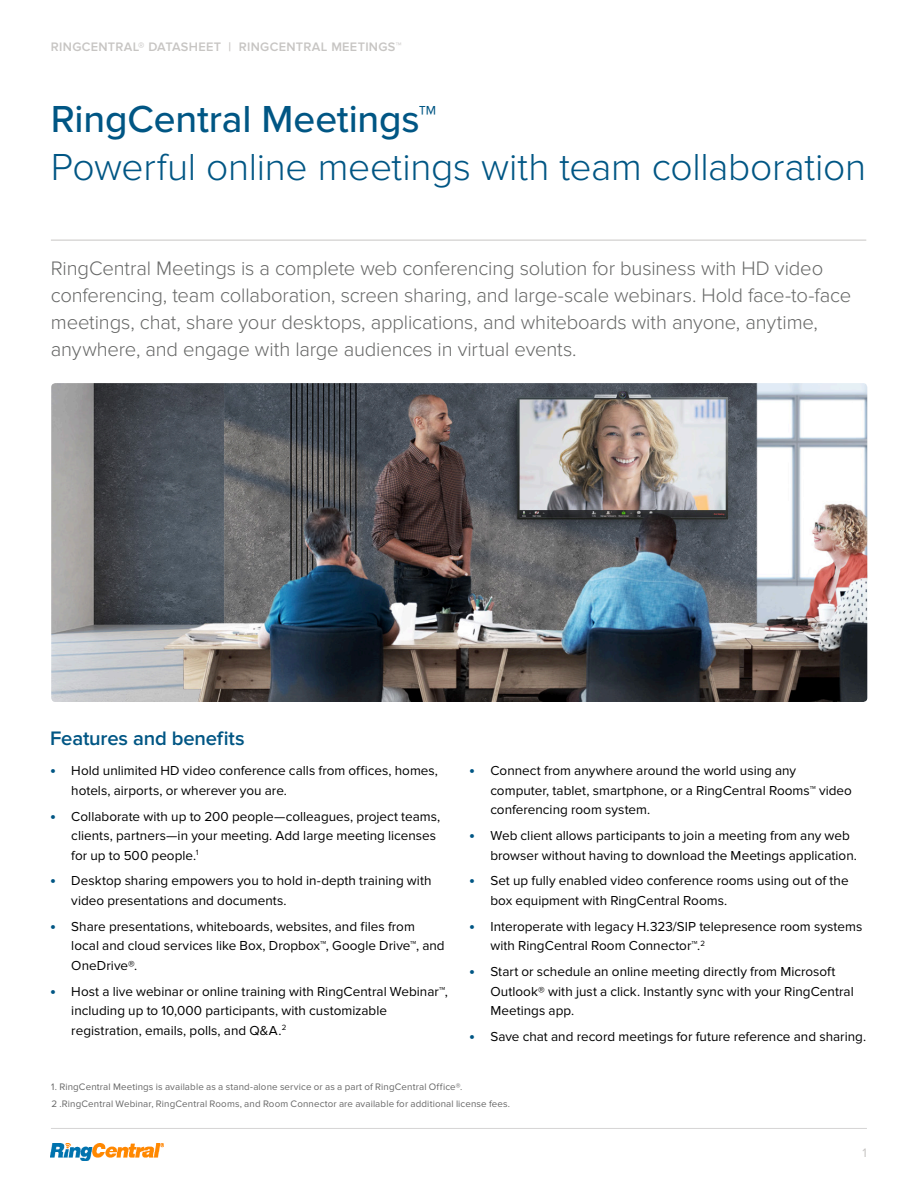
<style>
.page{position:relative;width:918px;height:1188px;background:#fff}
.page>*{position:absolute;margin:0;border:0;box-sizing:border-box;transform-origin:0 0}
.Main_Headline_H1{font:300 39px/48px "Proxima Nova";letter-spacing:-.01em;color:#005684}
.Accent_text_Headline{font:300 20.25px/27px "Proxima Nova";letter-spacing:-.01em;color:#676867}
.Headline_H2{font:600 20.25px "Proxima Nova";letter-spacing:-.01em;color:#005684}
.t1{font:13.5px/19.5px "Proxima Nova";color:#000}
.t2{font:600 12.75px "Proxima Nova";letter-spacing:.025em;color:#c7c5c3}
.t3{font:12.75px "Proxima Nova";color:#c7c5c3}
.Image_notes{font:9.75px "Proxima Nova";letter-spacing:.015em;color:#676767}
.s1{font-weight:500}
.s2{font-weight:700;font-size:16.5px;color:#005684}
</style>
<div class="page">
<img style="left:51px;top:1144px;width:113px;height:16px">
<hr style="left:51px;top:1128px;width:816px;height:1px;background:#231f20">
<hr style="left:51px;top:240px;width:815px;height:1px;background:#c7c5c3">
<img style="left:51px;top:383px;width:816px;height:319px">
<p class="t2" style="left:51px;top:40px;width:352px">RINGCENTRAL® DATASHEET | RINGCENTRAL MEETINGS™</p>
<p class="Main_Headline_H1" style="left:51px;top:96px;width:817px"><span class="s1">RingCentral Meetings</span>™<br>Powerful online meetings with team collaboration</p>
<p class="Accent_text_Headline" style="left:51px;top:255px;width:802px">RingCentral Meetings is a complete web conferencing solution for business with HD video conferencing, team collaboration, screen sharing, and large-scale webinars. Hold face-to-face meetings, chat, share your desktops, applications, and whiteboards with anyone, anytime, anywhere, and engage with large audiences in virtual events.</p>
<p class="Headline_H2" style="left:50px;top:727px;width:196px">Features and benefits</p>
<p class="t1" style="left:71px;top:761px;width:368px;text-indent:-21px"><span class="s2">•</span> Hold unlimited HD video conference calls from offices, homes, hotels, airports, or wherever you are.</p>
<p class="t1" style="left:71px;top:806px;width:371px;text-indent:-21px"><span class="s2">•</span> Collaborate with up to 200 people—colleagues, project teams, clients, partners—in your meeting. Add large meeting licenses for up to 500 people.<sup>1</sup></p>
<p class="t1" style="left:71px;top:871px;width:362px;text-indent:-21px"><span class="s2">•</span> Desktop sharing empowers you to hold in-depth training with video presentations and documents.</p>
<p class="t1" style="left:71px;top:917px;width:375px;text-indent:-21px"><span class="s2">•</span> Share presentations, whiteboards, websites, and files from local and cloud services like Box, Dropbox™, Google Drive™, and<br>OneDrive®.</p>
<p class="t1" style="left:71px;top:982px;width:378px;text-indent:-21px"><span class="s2">•</span> Host a live webinar or online training with RingCentral Webinar™, including up to 10,000 participants, with customizable registration, emails, polls, and Q&amp;A.<sup>2</sup></p>
<p class="t1" style="left:490px;top:761px;width:363px;text-indent:-21px"><span class="s2">•</span> Connect from anywhere around the world using any computer, tablet, smartphone, or a RingCentral Rooms™ video conferencing room system.</p>
<p class="t1" style="left:490px;top:826px;width:368px;text-indent:-21px"><span class="s2">•</span> Web client allows participants to join a meeting from any web browser without having to download the Meetings application.</p>
<p class="t1" style="left:490px;top:871px;width:360px;text-indent:-21px"><span class="s2">•</span> Set up fully enabled video conference rooms using out of the box equipment with RingCentral Rooms.</p>
<p class="t1" style="left:490px;top:917px;width:373px;text-indent:-21px"><span class="s2">•</span> Interoperate with legacy H.323/SIP telepresence room systems with RingCentral Room Connector™.<sup>2</sup></p>
<p class="t1" style="left:490px;top:962px;width:365px;text-indent:-21px"><span class="s2">•</span> Start or schedule an online meeting directly from Microsoft<br>Outlook® with just a click. Instantly sync with your RingCentral<br>Meetings app.</p>
<p class="t1" style="left:469px;top:1027px;width:399px"><span class="s2">•</span> Save chat and record meetings for future reference and sharing.</p>
<p class="Image_notes" style="left:51px;top:1082px;width:413px">1. RingCentral Meetings is available as a stand-alone service or as a part of RingCentral Office®.</p>
<p class="Image_notes" style="left:51px;top:1099px;width:460px">2 .RingCentral Webinar, RingCentral Rooms, and Room Connector are available for additional license fees.</p>
<p class="t3" style="left:863px;top:1146px;width:6px">1</p>
</div>
